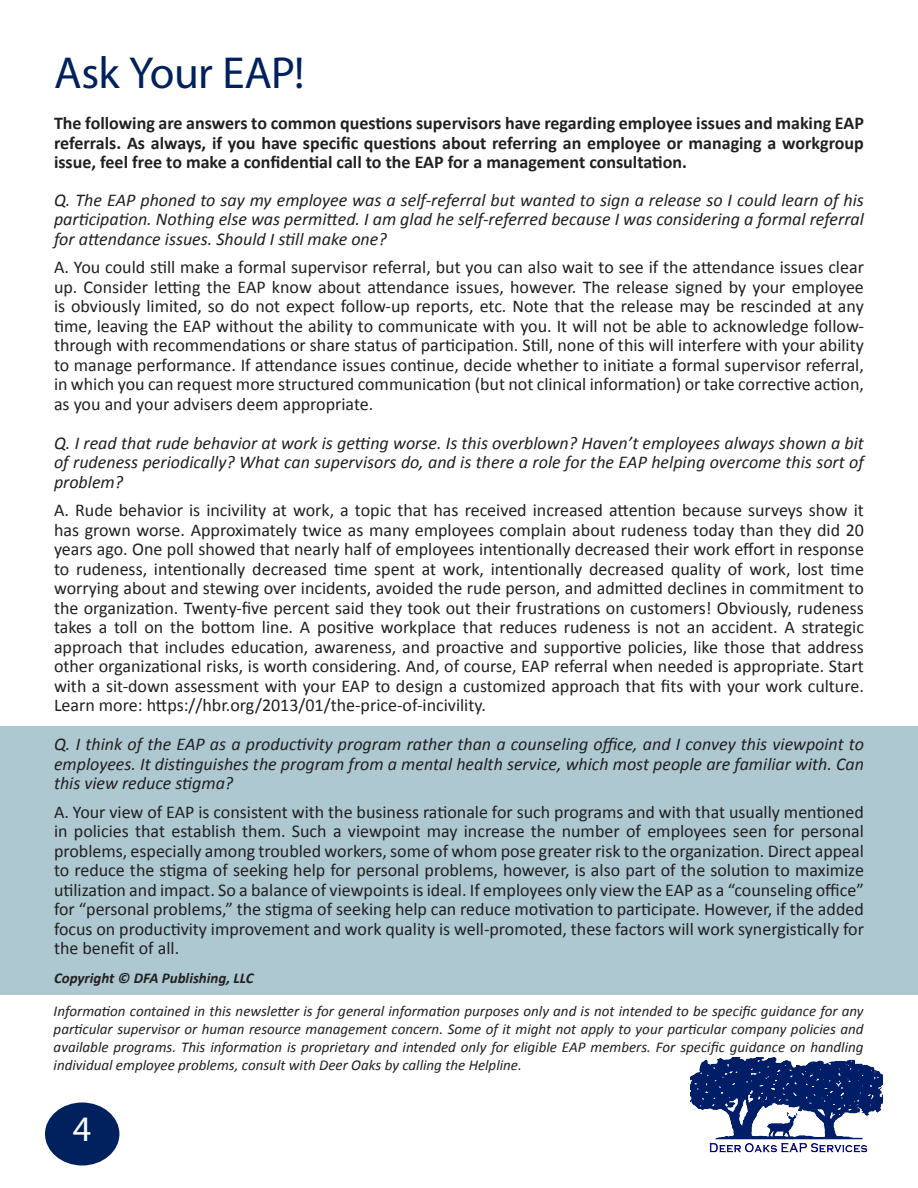
<style>
.page{position:relative;width:918px;height:1188px;background:#fff}
.page>*{position:absolute;margin:0;border:0;box-sizing:border-box;transform-origin:0 0}
.t1{font:45px "Myriad Pro";letter-spacing:-.015em;color:#00215d}
.t2{font:36px "Myriad Pro";color:#fff}
.t3{font:18px/19.5px "Calibri";color:#231f20;text-align:justify}
.t4{font:italic 18px/19.5px "Calibri";color:#231f20;text-align:justify}
.t5{font:700 18px/19.5px "Calibri";color:#231f20;text-align:justify}
.t6{font:italic 15px/18px "Calibri";color:#231f20;text-align:justify}
.t7{font:italic 700 15px "Calibri";color:#231f20}
</style>
<div class="page">
<img style="left:690px;top:1058px;width:192px;height:95px">
<div style="left:0;top:726px;width:918px;height:269px;background:#adc8d0"></div>
<div style="left:45px;top:1102px;width:74px;height:64px;background:#00215d;border-radius:50%"></div>
<p class="t1" style="left:54px;top:45px;width:252px">Ask Your EAP!</p>
<p class="t5" style="left:54px;top:113px;width:811px">The following are answers to common questions supervisors have regarding employee issues and making EAP referrals. As always, if you have specific questions about referring an employee or managing a workgroup issue, feel free to make a confidential call to the EAP for a management consultation.</p>
<p class="t4" style="left:54px;top:189px;width:811px">Q. The EAP phoned to say my employee was a self-referral but wanted to sign a release so I could learn of his participation. Nothing else was permitted. I am glad he self-referred because I was considering a formal referral for attendance issues. Should I still make one?</p>
<p class="t3" style="left:54px;top:257px;width:812px">A. You could still make a formal supervisor referral, but you can also wait to see if the attendance issues clear up. Consider letting the EAP know about attendance issues, however. The release signed by your employee is obviously limited, so do not expect follow-up reports, etc. Note that the release may be rescinded at any time, leaving the EAP without the ability to communicate with you. It will not be able to acknowledge follow&shy;through with recommendations or share status of participation. Still, none of this will interfere with your ability to manage performance. If attendance issues continue, decide whether to initiate a formal supervisor referral, in which you can request more structured communication (but not clinical information) or take corrective action, as you and your advisers deem appropriate.</p>
<p class="t4" style="left:54px;top:432px;width:811px">Q. I read that rude behavior at work is getting worse. Is this overblown? Haven’t employees always shown a bit of rudeness periodically? What can supervisors do, and is there a role for the EAP helping overcome this sort of problem?</p>
<p class="t3" style="left:54px;top:500px;width:812px">A. Rude behavior is incivility at work, a topic that has received increased attention because surveys show it has grown worse. Approximately twice as many employees complain about rudeness today than they did 20 years ago. One poll showed that nearly half of employees intentionally decreased their work effort in response to rudeness, intentionally decreased time spent at work, intentionally decreased quality of work, lost time worrying about and stewing over incidents, avoided the rude person, and admitted declines in commitment to the organization. Twenty-five percent said they took out their frustrations on customers! Obviously, rudeness takes a toll on the bottom line. A positive workplace that reduces rudeness is not an accident. A strategic approach that includes education, awareness, and proactive and supportive policies, like those that address other organizational risks, is worth considering. And, of course, EAP referral when needed is appropriate. Start with a sit-down assessment with your EAP to design a customized approach that fits with your work culture.<br>Learn more: https://hbr.org/2013/01/the-price-of-incivility.</p>
<p class="t4" style="left:54px;top:734px;width:812px">Q. I think of the EAP as a productivity program rather than a counseling office, and I convey this viewpoint to employees. It distinguishes the program from a mental health service, which most people are familiar with. Can this view reduce stigma?</p>
<p class="t3" style="left:54px;top:802px;width:812px">A. Your view of EAP is consistent with the business rationale for such programs and with that usually mentioned in policies that establish them. Such a viewpoint may increase the number of employees seen for personal problems, especially among troubled workers, some of whom pose greater risk to the organization. Direct appeal to reduce the stigma of seeking help for personal problems, however, is also part of the solution to maximize utilization and impact. So a balance of viewpoints is ideal. If employees only view the EAP as a “counseling office” for “personal problems,” the stigma of seeking help can reduce motivation to participate. However, if the added focus on productivity improvement and work quality is well-promoted, these factors will work synergistically for the benefit of all.</p>
<p class="t7" style="left:54px;top:968px;width:201px">Copyright © DFA Publishing, LLC</p>
<p class="t6" style="left:54px;top:1001px;width:812px">Information contained in this newsletter is for general information purposes only and is not intended to be specific guidance for any particular supervisor or human resource management concern. Some of it might not apply to your particular company policies and available programs. This information is proprietary and intended only for eligible EAP members. For specific guidance on handling individual employee problems, consult with Deer Oaks by calling the Helpline.</p>
<p class="t2" style="left:73px;top:1106px;width:20px">4</p>
</div>
